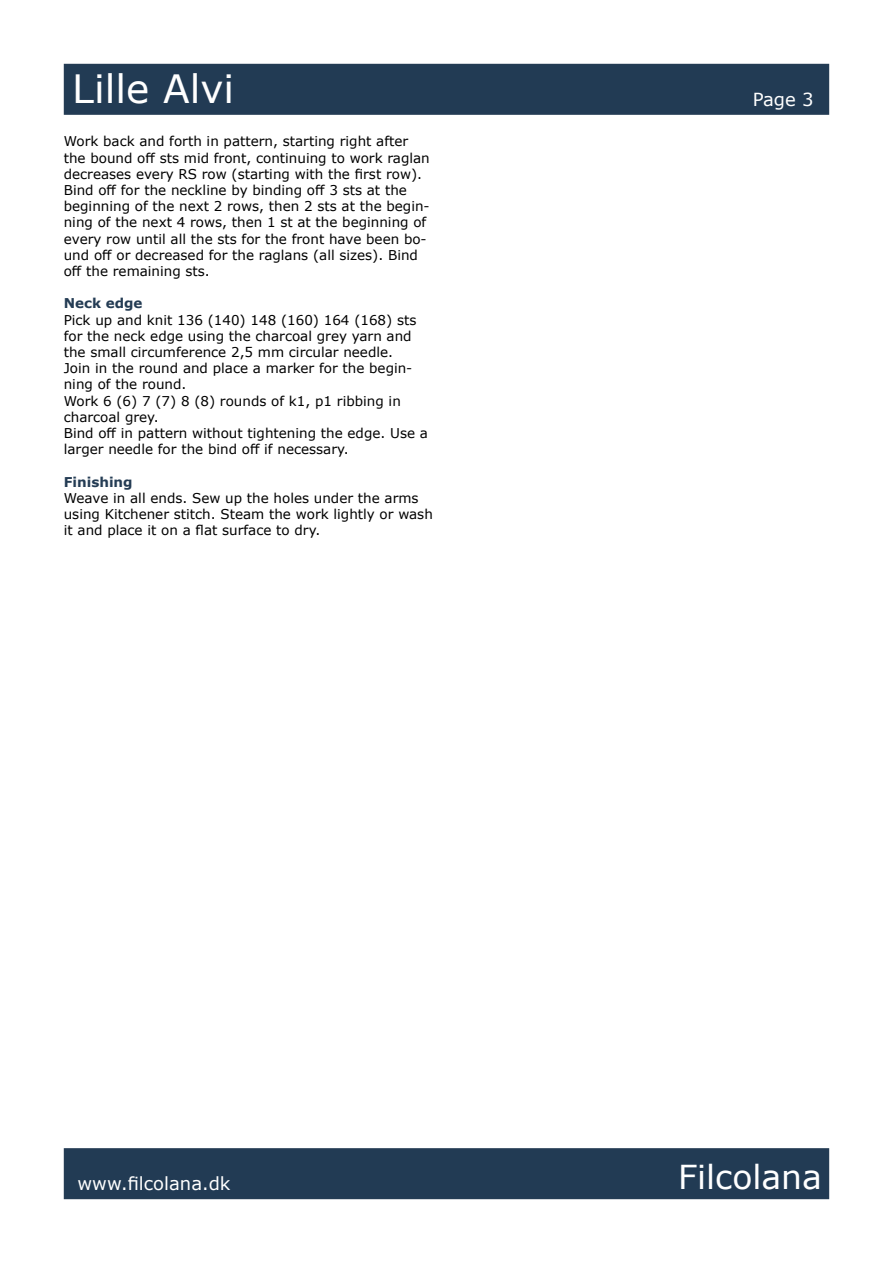
<style>
.page{position:relative;width:893px;height:1263px;background:#fff}
.page>*{position:absolute;margin:0;border:0;box-sizing:border-box;transform-origin:0 0}
.t1{font:39px "Verdana";color:#fff}
.t2{font:33px "Verdana";color:#fff}
.t3{font:18px "Verdana";color:#fff}
.t4{font:13.5px/16.2px "Verdana";color:#000}
.t5{font:700 13.5px "Verdana";color:#243c54}
</style>
<div class="page">
<div style="left:64px;top:64px;width:765px;height:51px;background:#223b54;border:2px solid #243c54"></div>
<div style="left:64px;top:1148px;width:765px;height:51px;background:#223b54;border:2px solid #243c54"></div>
<h1 class="t1" style="left:72px;top:62px;width:163px">Lille Alvi</h1>
<p class="t4" style="left:64px;top:133px;width:367px">Work back and forth in pattern, starting right after the bound off sts mid front, continuing to work raglan decreases every RS row (starting with the first row).<br>Bind off for the neckline by binding off 3 sts at the beginning of the next 2 rows, then 2 sts at the begin&shy;ning of the next 4 rows, then 1 st at the beginning of every row until all the sts for the front have been bo&shy;und off or decreased for the raglans (all sizes). Bind off the remaining sts.</p>
<p class="t5" style="left:64px;top:294px;width:80px">Neck edge</p>
<p class="t4" style="left:64px;top:311px;width:366px">Pick up and knit 136 (140) 148 (160) 164 (168) sts for the neck edge using the charcoal grey yarn and the small circumference 2,5 mm circular needle.<br>Join in the round and place a marker for the begin&shy;ning of the round.<br>Work 6 (6) 7 (7) 8 (8) rounds of k1, p1 ribbing in charcoal grey.<br>Bind off in pattern without tightening the edge. Use a larger needle for the bind off if necessary.</p>
<p class="t5" style="left:64px;top:472px;width:70px">Finishing</p>
<p class="t4" style="left:64px;top:490px;width:371px">Weave in all ends. Sew up the holes under the arms using Kitchener stitch. Steam the work lightly or wash it and place it on a flat surface to dry.</p>
<h3 class="t3" style="left:753px;top:87px;width:62px">Page 3</h3>
<h3 class="t3" style="left:78px;top:1171px;width:154px">www.filcolana.dk</h3>
<h2 class="t2" style="left:678px;top:1155px;width:145px">Filcolana</h2>
</div>
